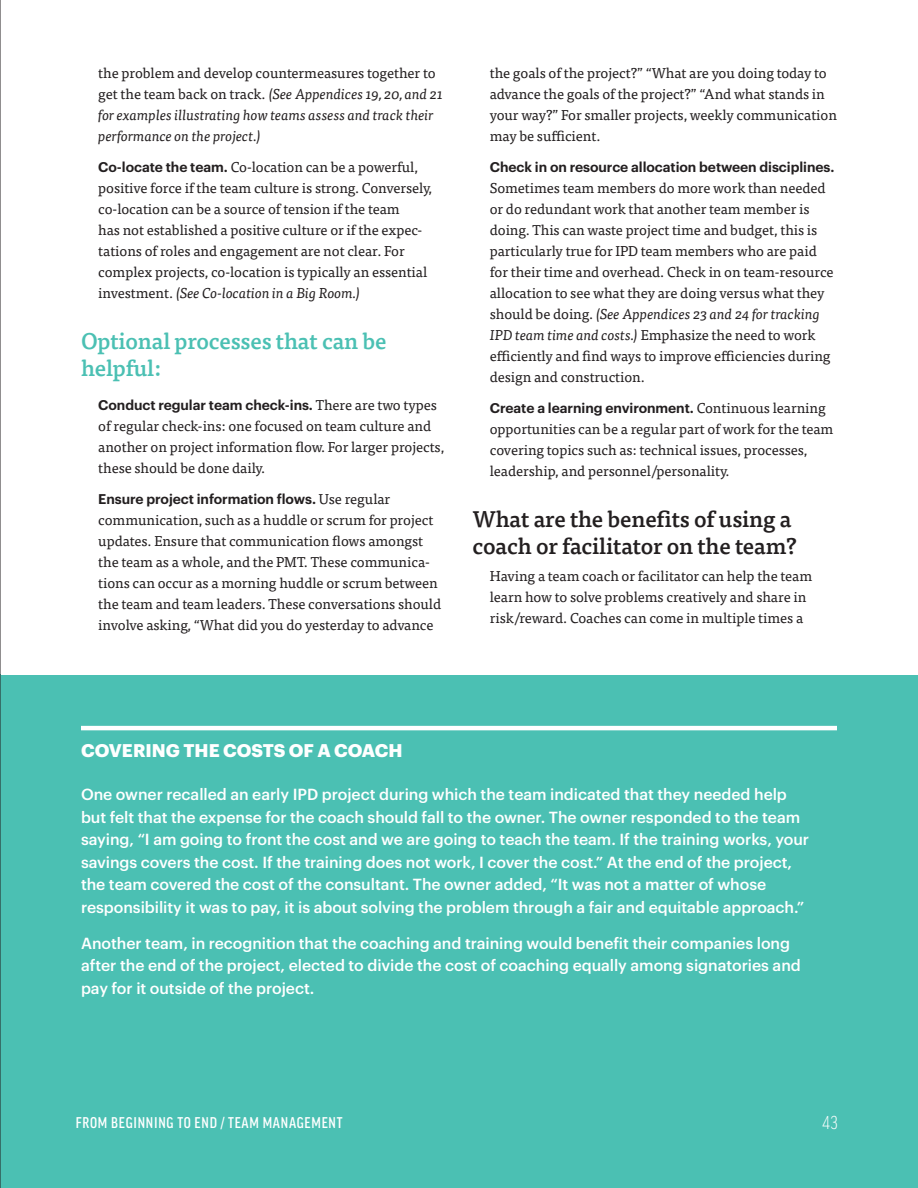
<style>
.page{position:relative;width:918px;height:1188px;background:#fff}
.page>*{position:absolute;margin:0;border:0;box-sizing:border-box;transform-origin:0 0}
.t1{font:500 22.5px/27px "Tisa OT";letter-spacing:-.01em;color:#231f20}
.t2{font:500 22.5px/27px "Tisa OT";letter-spacing:-.01em;color:#4bc0b3}
.t3{font:700 18px "Graphik";color:#fff}
.t4{font:300 condensed 18px "Good Pro";color:#fff}
.t5{font:500 15.75px/22.5px "Graphik";letter-spacing:-.005em;color:#fff}
.t6{font:500 condensed 15px "Good Pro";letter-spacing:.05em;color:#fff}
.t7{font:14.25px/21px "Tisa OT";letter-spacing:-.005em;color:#231f20}
.t8{font:italic 14.25px/21px "Tisa OT";letter-spacing:-.005em;color:#231f20}
.t9{font:600 13.8px "Graphik";letter-spacing:-.005em;color:#231f20}
.s1{font-style:normal}
.s2{font-family:"Graphik";font-weight:600;font-size:13.8px}
.s3{font-style:italic}
.s4{font-family:"Tisa OT";font-weight:400;font-size:14.25px}
</style>
<div class="page">
<div style="left:0;top:675px;width:918px;height:513px;background:#4bc0b3"></div>
<hr style="left:81px;top:726px;width:756px;height:4px;background:#fff">
<hr style="left:0;top:0;width:1px;height:1188px;background:#231f20">
<p class="t8" style="left:98px;top:63px;width:346px"><span class="s1">the problem and develop countermeasures together to get the team back on track.</span> (See Appendices 19, 20, and 21 for examples illustrating how teams assess and track their performance on the project.)</p>
<p class="t7" style="left:98px;top:157px;width:335px"><span class="s2">Co-locate the team.</span> Co-location can be a powerful, positive force if the team culture is strong. Conversely, co-location can be a source of tension if the team<br>has not established a positive culture or if the expec&shy;tations of roles and engagement are not clear. For complex projects, co-location is typically an essential investment. <span class="s3">(See Co-location in a Big Room.)</span></p>
<h1 class="t2" style="left:81px;top:328px;width:307px">Optional processes that can be helpful:</h1>
<p class="t9" style="left:98px;top:394px;width:340px">Conduct regular team check-ins. <span class="s4">There are two types</span></p>
<p class="t7" style="left:98px;top:416px;width:348px">of regular check-ins: one focused on team culture and another on project information flow. For larger projects, these should be done daily.</p>
<p class="t9" style="left:98px;top:488px;width:294px">Ensure project information flows. <span class="s4">Use regular</span></p>
<p class="t7" style="left:98px;top:510px;width:344px">communication, such as a huddle or scrum for project updates. Ensure that communication flows amongst the team as a whole, and the PMT. These communica&shy;tions can occur as a morning huddle or scrum between the team and team leaders. These conversations should involve asking, “What did you do yesterday to advance</p>
<p class="t7" style="left:490px;top:63px;width:349px">the goals of the project?” “What are you doing today to advance the goals of the project?” “And what stands in your way?” For smaller projects, weekly communication may be sufficient.</p>
<p class="t9" style="left:490px;top:156px;width:346px">Check in on resource allocation between disciplines.</p>
<p class="t7" style="left:490px;top:178px;width:345px">Sometimes team members do more work than needed or do redundant work that another team member is doing. This can waste project time and budget, this is particularly true for IPD team members who are paid for their time and overhead. Check in on team-resource allocation to see what they are doing versus what they should be doing. <span class="s3">(See Appendices 23 and 24 for tracking IPD team time and costs.)</span> Emphasize the need to work efficiently and find ways to improve efficiencies during design and construction.</p>
<p class="t9" style="left:490px;top:397px;width:338px">Create a learning environment. <span class="s4">Continuous learning</span></p>
<p class="t7" style="left:490px;top:419px;width:345px">opportunities can be a regular part of work for the team covering topics such as: technical issues, processes, leadership, and personnel/personality.</p>
<h1 class="t1" style="left:472px;top:506px;width:326px">What are the benefits of using a coach or facilitator on the team?</h1>
<p class="t7" style="left:490px;top:566px;width:324px">Having a team coach or facilitator can help the team learn how to solve problems creatively and share in risk/reward. Coaches can come in multiple times a</p>
<p class="t3" style="left:81px;top:737px;width:323px">COVERING THE COSTS OF A COACH</p>
<p class="t5" style="left:81px;top:782px;width:730px">One owner recalled an early IPD project during which the team indicated that they needed help but felt that the expense for the coach should fall to the owner. The owner responded to the team saying, “I am going to front the cost and we are going to teach the team. If the training works, your savings covers the cost. If the training does not work, I cover the cost.” At the end of the project, the team covered the cost of the consultant. The owner added, “It was not a matter of whose responsibility it was to pay, it is about solving the problem through a fair and equitable approach.”</p>
<p class="t5" style="left:81px;top:930px;width:721px">Another team, in recognition that the coaching and training would benefit their companies long after the end of the project, elected to divide the cost of coaching equally among signatories and pay for it outside of the project.</p>
<p class="t6" style="left:76px;top:1115px;width:196px">FROM BEGINNING TO END / TEAM MANAGE</p>
<p class="t6" style="left:311px;top:1115px;width:18px">MENT</p>
<p class="t4" style="left:823px;top:1113px;width:17px">43</p>
</div>
